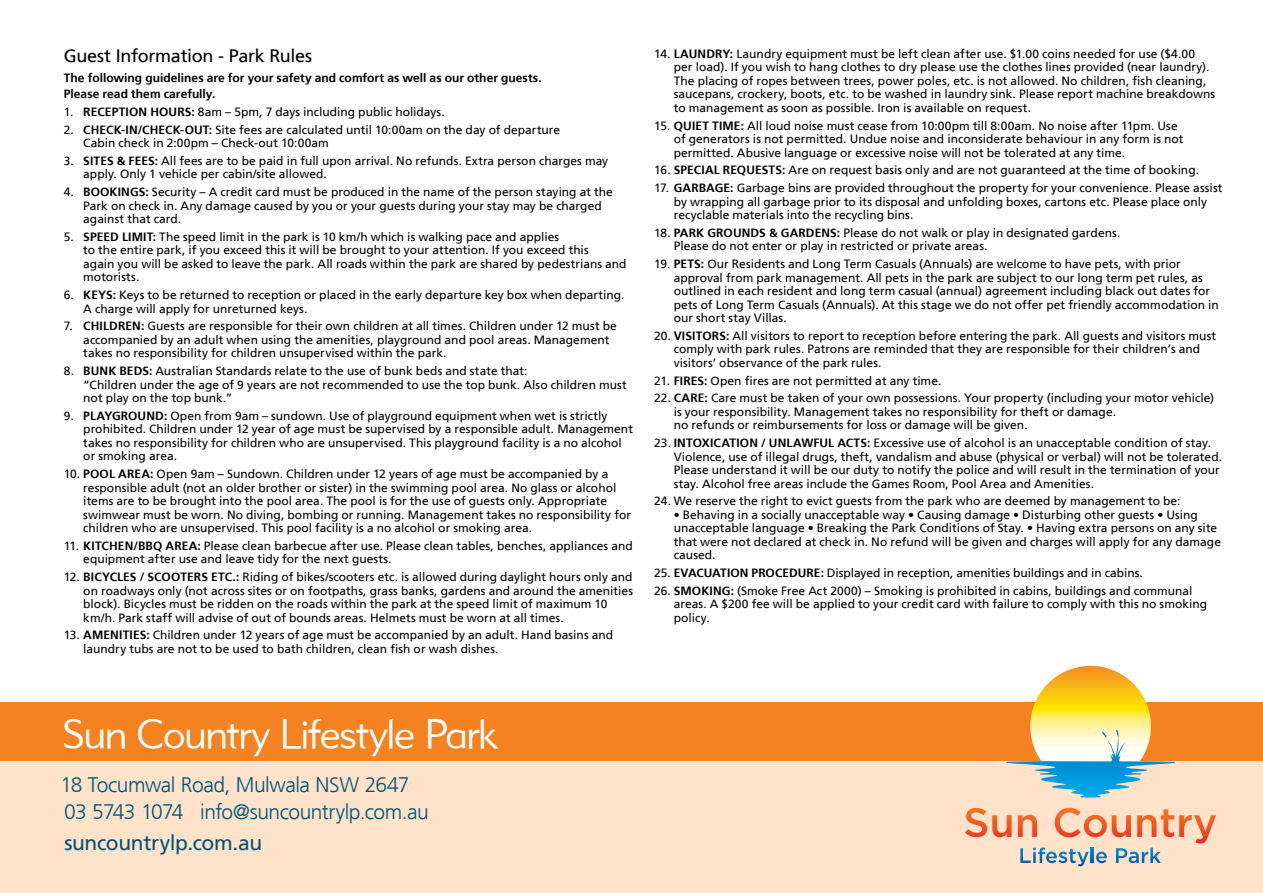
<style>
.page{position:relative;width:1263px;height:893px;background:#fff}
.page>*{position:absolute;margin:0;border:0;box-sizing:border-box;transform-origin:0 0}
.t1{font:40.5px "Metro Lite Two";letter-spacing:-.035em;color:#fff}
.t2{font:300 21px/27px "Frutiger";letter-spacing:-.025em;color:#057}
.t3{font:21px "Frutiger";letter-spacing:-.02em;color:#057}
.t4{font:18px "Frutiger";letter-spacing:-.015em;color:#000}
.t5{font:12px/13.5px "Frutiger";color:#000}
.t6{font:700 12px/15.8px "Frutiger";letter-spacing:.005em;color:#000}
.s1{font-weight:700}
</style>
<div class="page">
<div style="left:0;top:703px;width:1263px;height:58px;background:#f58220"></div>
<div style="left:0;top:761px;width:1263px;height:132px;background:#fee2c9"></div>
<img style="left:1030px;top:666px;width:121px;height:121px;border-radius:60px">
<svg style="left:1006px;top:730px;width:169px;height:67px"></svg>
<svg style="left:965px;top:808px;width:46px;height:29px"></svg>
<svg style="left:1018px;top:808px;width:198px;height:58px"></svg>
<h3 class="t4" style="left:64px;top:48px;width:250px">Guest Information - Park Rules</h3>
<p class="t6" style="left:64px;top:71px;width:479px">The following guidelines are for your safety and comfort as well as our other guests.<br>Please read them carefully.</p>
<p class="t5" style="left:64px;top:106px;width:383px">1. <span class="s1">RECEPTION HOURS:</span> 8am – 5pm, 7 days including public holidays.</p>
<p class="t5" style="left:83px;top:124px;width:478px;text-indent:-20px">2. <span class="s1">CHECK-IN/CHECK-OUT:</span> Site fees are calculated until 10:00am on the day of departure<br>Cabin check in 2:00pm – Check-out 10:00am</p>
<p class="t5" style="left:83px;top:155px;width:526px;text-indent:-20px">3. <span class="s1">SITES &amp; FEES:</span> All fees are to be paid in full upon arrival. No refunds. Extra person charges may apply. Only 1 vehicle per cabin/site allowed.</p>
<p class="t5" style="left:83px;top:186px;width:531px;text-indent:-20px">4. <span class="s1">BOOKINGS:</span> Security – A credit card must be produced in the name of the person staying at the<br>Park on check in. Any damage caused by you or your guests during your stay may be charged against that card.</p>
<p class="t5" style="left:83px;top:231px;width:545px;text-indent:-20px">5. <span class="s1">SPEED LIMIT:</span> The speed limit in the park is 10 km/h which is walking pace and applies<br>to the entire park, if you exceed this it will be brought to your attention. If you exceed this<br>again you will be asked to leave the park. All roads within the park are shared by pedestrians and motorists.</p>
<p class="t5" style="left:83px;top:289px;width:543px;text-indent:-20px">6. <span class="s1">KEYS:</span> Keys to be returned to reception or placed in the early departure key box when departing.<br>A charge will apply for unreturned keys.</p>
<p class="t5" style="left:83px;top:320px;width:535px;text-indent:-20px">7. <span class="s1">CHILDREN:</span> Guests are responsible for their own children at all times. Children under 12 must be accompanied by an adult when using the amenities, playground and pool areas. Management takes no responsibility for children unsupervised within the park.</p>
<p class="t5" style="left:83px;top:365px;width:545px;text-indent:-19px">8. <span class="s1">BUNK BEDS:</span> Australian Standards relate to the use of bunk beds and state that:<br>“Children under the age of 9 years are not recommended to use the top bunk. Also children must not play on the top bunk.”</p>
<p class="t5" style="left:83px;top:410px;width:551px;text-indent:-20px">9. <span class="s1">PLAYGROUND:</span> Open from 9am – sundown. Use of playground equipment when wet is strictly prohibited. Children under 12 year of age must be supervised by a responsible adult. Management takes no responsibility for children who are unsupervised. This playground facility is a no alcohol or smoking area.</p>
<p class="t5" style="left:83px;top:468px;width:549px;text-indent:-20px">10. <span class="s1">POOL AREA:</span> Open 9am – Sundown. Children under 12 years of age must be accompanied by a responsible adult (not an older brother or sister) in the swimming pool area. No glass or alcohol items are to be brought into the pool area. The pool is for the use of guests only. Appropriate swimwear must be worn. No diving, bombing or running. Management takes no responsibility for children who are unsupervised. This pool facility is a no alcohol or smoking area.</p>
<p class="t5" style="left:83px;top:540px;width:551px;text-indent:-20px">11. <span class="s1">KITCHEN/BBQ AREA:</span> Please clean barbecue after use. Please clean tables, benches, appliances and equipment after use and leave tidy for the next guests.</p>
<p class="t5" style="left:83px;top:571px;width:551px;text-indent:-20px">12. <span class="s1">BICYCLES / SCOOTERS ETC.:</span> Riding of bikes/scooters etc. is allowed during daylight hours only and on roadways only (not across sites or on footpaths, grass banks, gardens and around the amenities block). Bicycles must be ridden on the roads within the park at the speed limit of maximum 10 km/h. Park staff will advise of out of bounds areas. Helmets must be worn at all times.</p>
<p class="t5" style="left:83px;top:629px;width:531px;text-indent:-20px">13. <span class="s1">AMENITIES:</span> Children under 12 years of age must be accompanied by an adult. Hand basins and laundry tubs are not to be used to bath children, clean fish or wash dishes.</p>
<p class="t5" style="left:674px;top:48px;width:543px;text-indent:-20px">14. <span class="s1">LAUNDRY:</span> Laundry equipment must be left clean after use. $1.00 coins needed for use ($4.00 per load). If you wish to hang clothes to dry please use the clothes lines provided (near laundry).<br>The placing of ropes between trees, power poles, etc. is not allowed. No children, fish cleaning, saucepans, crockery, boots, etc. to be washed in laundry sink. Please report machine breakdowns to management as soon as possible. Iron is available on request.</p>
<p class="t5" style="left:674px;top:119px;width:511px;text-indent:-20px">15. <span class="s1">QUIET TIME:</span> All loud noise must cease from 10:00pm till 8:00am. No noise after 11pm. Use of generators is not permitted. Undue noise and inconsiderate behaviour in any form is not permitted. Abusive language or excessive noise will not be tolerated at any time.</p>
<p class="t5" style="left:654px;top:164px;width:546px">16. <span class="s1">SPECIAL REQUESTS:</span> Are on request basis only and are not guaranteed at the time of booking.</p>
<p class="t5" style="left:674px;top:182px;width:550px;text-indent:-20px">17. <span class="s1">GARBAGE:</span> Garbage bins are provided throughout the property for your convenience. Please assist by wrapping all garbage prior to its disposal and unfolding boxes, cartons etc. Please place only recyclable materials into the recycling bins.</p>
<p class="t5" style="left:674px;top:227px;width:448px;text-indent:-20px">18. <span class="s1">PARK GROUNDS &amp; GARDENS:</span> Please do not walk or play in designated gardens.<br>Please do not enter or play in restricted or private areas.</p>
<p class="t5" style="left:674px;top:258px;width:547px;text-indent:-20px">19. <span class="s1">PETS:</span> Our Residents and Long Term Casuals (Annuals) are welcome to have pets, with prior approval from park management. All pets in the park are subject to our long term pet rules, as outlined in each resident and long term casual (annual) agreement including black out dates for pets of Long Term Casuals (Annuals). At this stage we do not offer pet friendly accommodation in our short stay Villas.</p>
<p class="t5" style="left:674px;top:330px;width:544px;text-indent:-20px">20. <span class="s1">VISITORS:</span> All visitors to report to reception before entering the park. All guests and visitors must comply with park rules. Patrons are reminded that they are responsible for their children’s and visitors’ observance of the park rules.</p>
<p class="t5" style="left:654px;top:374px;width:289px">21. <span class="s1">FIRES:</span> Open fires are not permitted at any time.</p>
<p class="t5" style="left:674px;top:392px;width:542px;text-indent:-19px">22. <span class="s1">CARE:</span> Care must be taken of your own possessions. Your property (including your motor vehicle) is your responsibility. Management takes no responsibility for theft or damage.<br>no refunds or reimbursements for loss or damage will be given.</p>
<p class="t5" style="left:674px;top:437px;width:550px;text-indent:-20px">23. <span class="s1">INTOXICATION / UNLAWFUL ACTS:</span> Excessive use of alcohol is an unacceptable condition of stay.<br>Violence, use of illegal drugs, theft, vandalism and abuse (physical or verbal) will not be tolerated.<br>Please understand it will be our duty to notify the police and will result in the termination of your stay. Alcohol free areas include the Games Room, Pool Area and Amenities.</p>
<p class="t5" style="left:654px;top:495px;width:528px">24. We reserve the right to evict guests from the park who are deemed by management to be:</p>
<p class="t5" style="left:674px;top:509px;width:549px">• Behaving in a socially unacceptable way • Causing damage • Disturbing other guests • Using unacceptable language • Breaking the Park Conditions of Stay. • Having extra persons on any site that were not declared at check in. No refund will be given and charges will apply for any damage caused.</p>
<p class="t5" style="left:654px;top:567px;width:490px">25. <span class="s1">EVACUATION PROCEDURE:</span> Displayed in reception, amenities buildings and in cabins.</p>
<p class="t5" style="left:674px;top:585px;width:535px;text-indent:-20px">26. <span class="s1">SMOKING:</span> (Smoke Free Act 2000) – Smoking is prohibited in cabins, buildings and communal areas. A $200 fee will be applied to your credit card with failure to comply with this no smoking policy.</p>
<h1 class="t1" style="left:63px;top:709px;width:437px">Sun Country Lifestyle Park</h1>
<h2 class="t2" style="left:61px;top:773px;width:370px">18 Tocumwal Road, Mulwala NSW 2647<br>03 5743 1074 info@suncountrylp.com.au</h2>
<h2 class="t3" style="left:64px;top:833px;width:199px">suncountrylp.com.au</h2>
</div>
